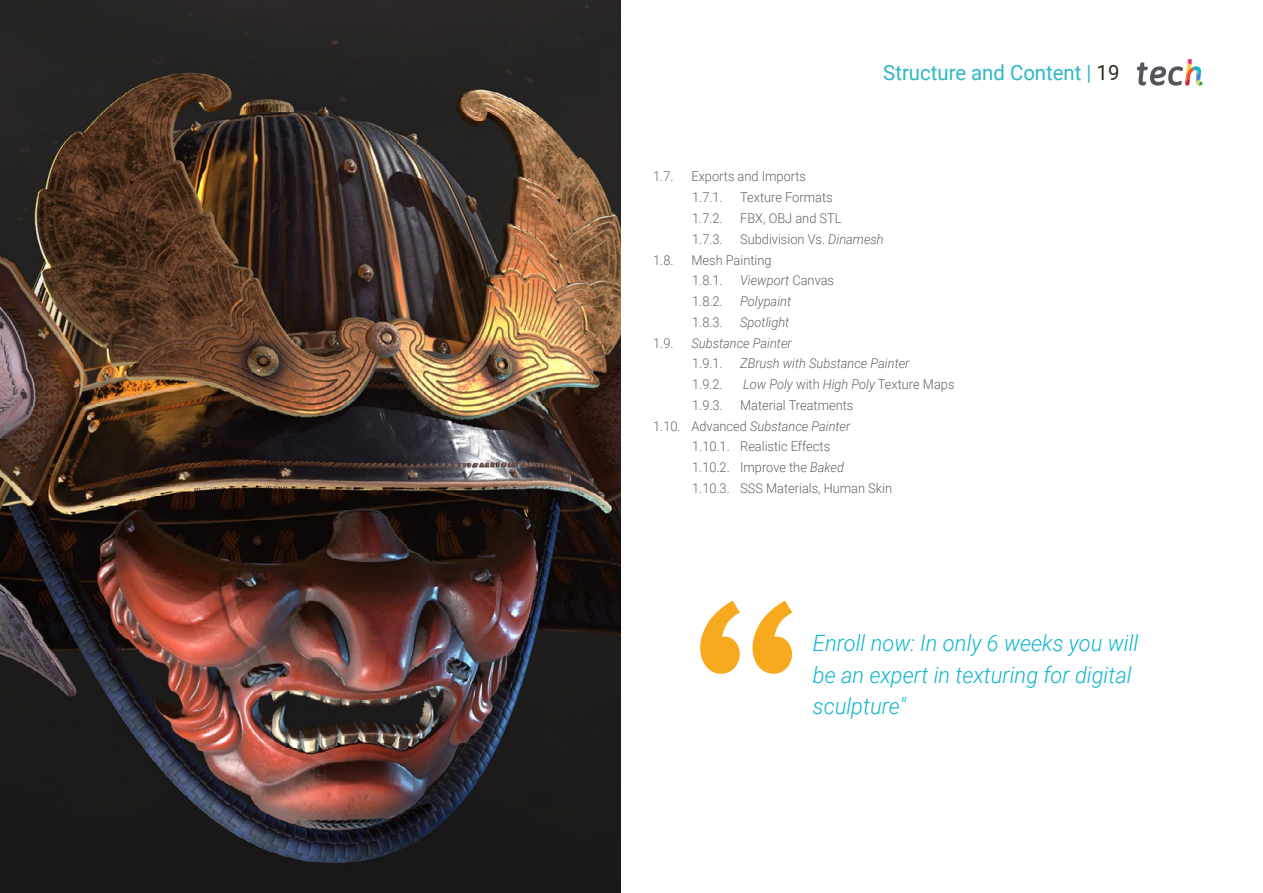
<style>
.page{position:relative;width:1263px;height:893px;background:#fff}
.page>*{position:absolute;margin:0;border:0;box-sizing:border-box;transform-origin:0 0}
.t1{font:italic 300 22.5px/31.5px "Roboto";color:#0fb6cf}
.t2{font:21px "Roboto";color:#2db8c5}
.t3{font:300 13.5px/20.7px "Roboto";color:#61646a;scale:.95 1}
.t4{font:italic 300 13.5px "Roboto";color:#61646a;scale:.95 1}
.s1{color:#312e20}
.s2{font-style:italic}
.s3{font-style:normal}
</style>
<div class="page">
<svg style="left:1137px;top:59px;width:65px;height:27px"></svg>
<img style="left:0;top:0;width:621px;height:893px">
<svg style="left:700px;top:601px;width:92px;height:73px"></svg>
<p class="t3" style="left:653px;top:166px;width:23px">1.7.</p>
<p class="t3" style="left:691px;top:166px;width:122px">Exports and Imports<br>1.7.1.</p>
<p class="t3" style="left:740px;top:187px;width:99px">Texture Formats</p>
<h2 class="t2" style="left:883px;top:57px;width:238px">Structure and Content | <span class="s1">19</span></h2>
<p class="t3" style="left:692px;top:207px;width:34px">1.7.2.</p>
<p class="t3" style="left:740px;top:207px;width:108px">FBX, OBJ and STL</p>
<p class="t3" style="left:692px;top:228px;width:34px">1.7.3.</p>
<p class="t3" style="left:740px;top:228px;width:153px">Subdivision Vs. <span class="s2">Dinamesh</span></p>
<p class="t3" style="left:653px;top:249px;width:23px">1.8.</p>
<p class="t3" style="left:691px;top:249px;width:86px">Mesh Painting<br>1.8.1.</p>
<p class="t4" style="left:740px;top:271px;width:100px">Viewport <span class="s3">Canvas</span></p>
<p class="t3" style="left:692px;top:290px;width:34px">1.8.2.</p>
<p class="t4" style="left:740px;top:292px;width:55px">Polypaint</p>
<p class="t3" style="left:692px;top:311px;width:34px">1.8.3.</p>
<p class="t4" style="left:740px;top:312px;width:53px">Spotlight</p>
<p class="t3" style="left:653px;top:332px;width:23px">1.9.</p>
<p class="t4" style="left:691px;top:333px;width:107px">Substance Painter</p>
<p class="t3" style="left:692px;top:353px;width:34px">1.9.1.</p>
<p class="t4" style="left:740px;top:354px;width:180px">ZBrush with Substance Painter</p>
<p class="t3" style="left:692px;top:373px;width:34px">1.9.2.</p>
<p class="t4" style="left:743px;top:375px;width:224px">Low Poly <span class="s3">with</span> High Poly <span class="s3">Texture Maps</span></p>
<p class="t3" style="left:692px;top:394px;width:34px">1.9.3.</p>
<p class="t3" style="left:740px;top:394px;width:121px">Material Treatments</p>
<p class="t4" style="left:653px;top:416px;width:209px"><span class="s3">1.10. Advanced</span> Substance Painter</p>
<p class="t3" style="left:692px;top:436px;width:147px">1.10.1. Realistic Effects</p>
<p class="t3" style="left:692px;top:456px;width:161px">1.10.2. Improve the <span class="s2">Baked</span></p>
<p class="t3" style="left:692px;top:477px;width:212px">1.10.3. SSS Materials, Human Skin</p>
<h1 class="t1" style="left:813px;top:627px;width:327px">Enroll now: In only 6 weeks you will be an expert in texturing for digital sculpture"</h1>
</div>
